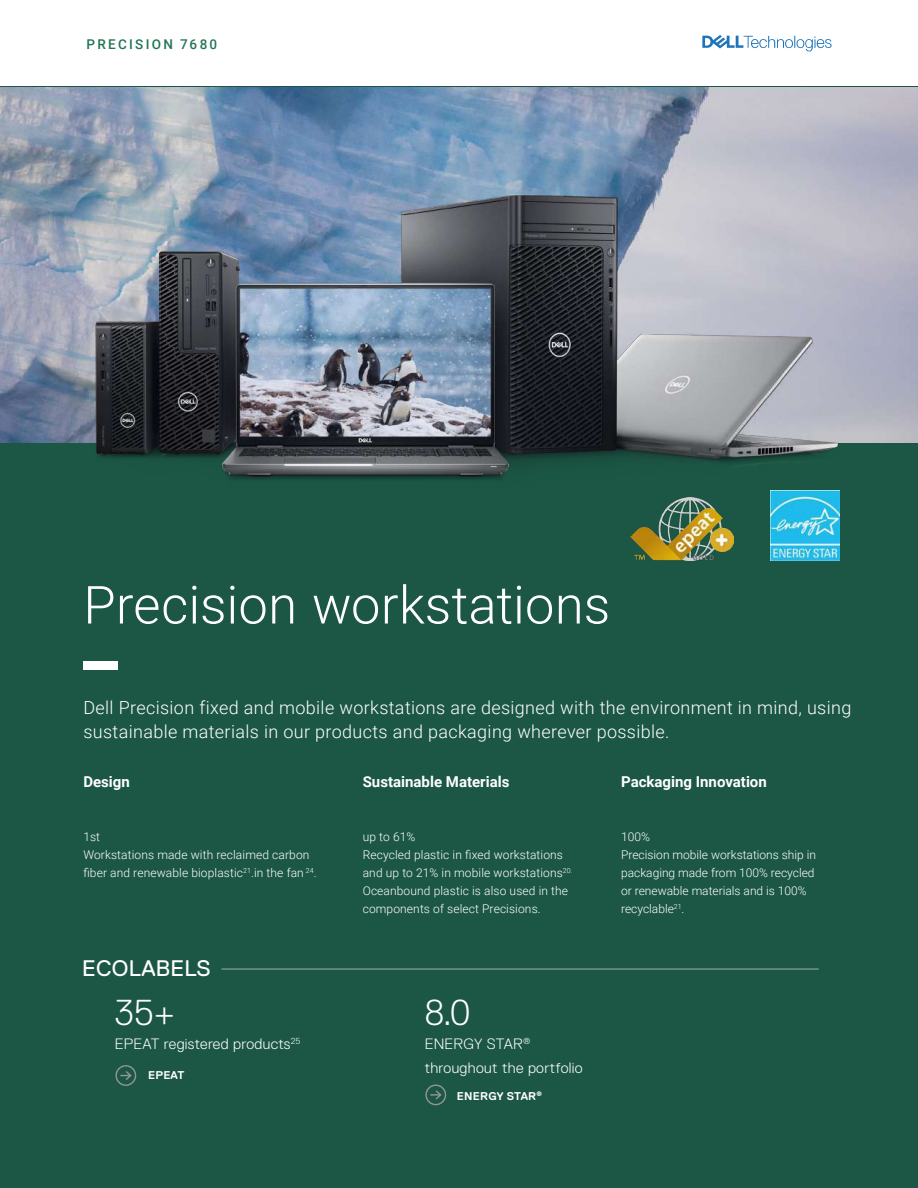
<style>
.page{position:relative;width:918px;height:1188px;background:#fff}
.page>*{position:absolute;margin:0;border:0;box-sizing:border-box;transform-origin:0 0}
.t1{font:300 52.5px "Roboto";letter-spacing:.005em;color:#fff}
.t2{font:300 36px "Dell Replica";color:#fff}
.t3{font:22.5px "Dell Replica";letter-spacing:.01em;color:#fff}
.t4{font:300 18px/24px "Roboto";letter-spacing:.02em;color:#fff}
.t5{font:300 15px/24px "Dell Replica";letter-spacing:.02em;color:#fff}
.t6{font:700 15px "Roboto";color:#fff}
.t7{font:500 13.5px "Roboto";letter-spacing:.17em;color:#247554}
.t8{font:300 12px/18px "Roboto";letter-spacing:.01em;color:#fff}
.t9{font:700 11.25px "Dell Replica";letter-spacing:.02em;color:#fff}
</style>
<div class="page">
<div style="left:0;top:86px;width:918px;height:1102px;background:#1b5744"></div>
<div style="left:83px;top:661px;width:34px;height:9px;background:#fff"></div>
<svg style="left:702px;top:35px;width:130px;height:16px"></svg>
<img style="left:771px;top:517px;width:68px;height:44px">
<img style="left:630px;top:517px;width:103px;height:43px">
<img style="left:0;top:87px;width:918px;height:355px">
<img style="left:35px;top:160px;width:807px;height:357px">
<hr style="left:222px;top:969px;width:597px;height:1px;background:#a8a9ad">
<svg style="left:116px;top:1065px;width:20px;height:21px"></svg>
<svg style="left:425px;top:1085px;width:21px;height:20px"></svg>
<p class="t7" style="left:87px;top:35px;width:132px">PRECISION 7680</p>
<h1 class="t1" style="left:83px;top:568px;width:528px">Precision workstations</h1>
<h3 class="t4" style="left:83px;top:695px;width:770px">Dell Precision fixed and mobile workstations are designed with the environment in mind, using sustainable materials in our products and packaging wherever possible.</h3>
<p class="t6" style="left:83px;top:771px;width:48px">Design</p>
<p class="t8" style="left:83px;top:827px;width:235px">1st<br>Workstations made with reclaimed carbon fiber and renewable bioplastic<sup>21</sup>.in the fan <sup>24</sup>.</p>
<h3 class="t3" style="left:82px;top:956px;width:130px">ECOLABELS</h3>
<h2 class="t2" style="left:115px;top:993px;width:62px">35+</h2>
<p class="t5" style="left:115px;top:1032px;width:187px">EPEAT registered products<sup>25</sup></p>
<p class="t9" style="left:148px;top:1069px;width:38px">EPEAT</p>
<p class="t6" style="left:363px;top:771px;width:148px">Sustainable Materials</p>
<p class="t8" style="left:363px;top:827px;width:211px">up to 61%<br>Recycled plastic in fixed workstations and up to 21% in mobile workstations<sup>20.<br></sup>Oceanbound plastic is also used in the components of select Precisions.</p>
<h2 class="t2" style="left:425px;top:993px;width:47px">8.0</h2>
<p class="t5" style="left:425px;top:1032px;width:159px">ENERGY STAR<sup>® </sup>throughout the portfolio</p>
<p class="t9" style="left:457px;top:1089px;width:86px">ENERGY STAR<sup>®</sup></p>
<p class="t6" style="left:621px;top:771px;width:147px">Packaging Innovation</p>
<p class="t8" style="left:621px;top:827px;width:196px">100%<br>Precision mobile workstations ship in packaging made from 100% recycled or renewable materials and is 100% recyclable<sup>21</sup>.</p>
</div>
